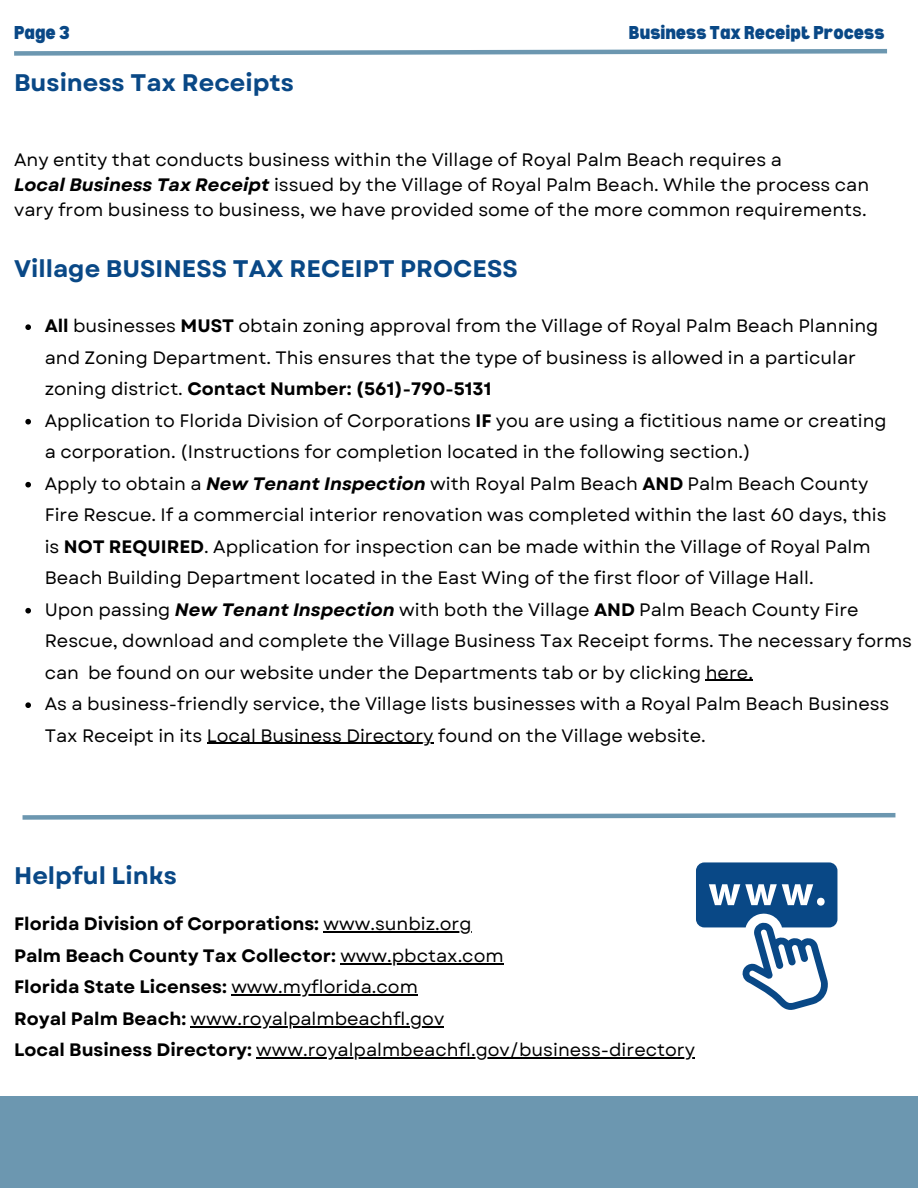
<style>
.page{position:relative;width:918px;height:1188px;background:#fff}
.page>*{position:absolute;margin:0;border:0;box-sizing:border-box;transform-origin:0 0}
.t1{font:700 24px "Garet";color:#094886}
.t2{font:900 semi-condensed 18.15px "Bernoru";color:#094886}
.t3{font:18px/31.5px "Garet";color:#000}
.t4{font:700 18px "Garet";color:#000}
.s1{font-weight:700;font-style:italic}
.s2{font-weight:700}
.s3{font-weight:400}
</style>
<div class="page">
<svg style="left:14px;top:48px;width:873px;height:8px"></svg>
<svg style="left:25px;top:324px;width:6px;height:6px"></svg>
<svg style="left:25px;top:419px;width:6px;height:6px"></svg>
<svg style="left:25px;top:482px;width:6px;height:6px"></svg>
<svg style="left:25px;top:608px;width:6px;height:6px"></svg>
<hr style="left:706px;top:680px;width:47px;height:1px;background:#000">
<svg style="left:25px;top:702px;width:6px;height:6px"></svg>
<hr style="left:207px;top:743px;width:226px;height:1px;background:#000">
<div style="left:0;top:1096px;width:918px;height:92px;background:#6c97b0"></div>
<svg style="left:22px;top:813px;width:874px;height:7px"></svg>
<svg style="left:696px;top:862px;width:141px;height:148px"></svg>
<hr style="left:324px;top:931px;width:148px;height:2px;background:#000">
<hr style="left:340px;top:963px;width:164px;height:1px;background:#000">
<hr style="left:231px;top:994px;width:187px;height:2px;background:#000">
<hr style="left:191px;top:1026px;width:253px;height:1px;background:#000">
<hr style="left:256px;top:1057px;width:439px;height:2px;background:#000">
<h2 class="t2" style="left:14px;top:23px;width:57px">Page 3</h2>
<h2 class="t2" style="left:629px;top:23px;width:257px">Business Tax Receipt Process</h2>
<p class="t1" style="left:14px;top:66px;width:281px">Business Tax Receipts</p>
<p class="t3" style="left:14px;top:144px;width:769px">Any entity that conducts business within the Village of Royal Palm Beach requires a</p>
<p class="t3" style="left:14px;top:172px;width:857px;line-height:24.8px"><span class="s1">Local Business Tax Receipt</span> issued by the Village of Royal Palm Beach. While the process can vary from business to business, we have provided some of the more common requirements.</p>
<h1 class="t1" style="left:14px;top:251px;width:505px">Village BUSINESS TAX RECEIPT PROCESS</h1>
<h1 class="t3" style="left:45px;top:310px;width:835px"><span class="s2">All</span> businesses <span class="s2">MUST</span> obtain zoning approval from the Village of Royal Palm Beach Planning and Zoning Department. This ensures that the type of business is allowed in a particular zoning district. <span class="s2">Contact Number: (561)-790-5131</span></h1>
<p class="t3" style="left:45px;top:405px;width:843px">Application to Florida Division of Corporations <span class="s2">IF</span> you are using a fictitious name or creating a corporation. (Instructions for completion located in the following section.)</p>
<p class="t3" style="left:45px;top:468px;width:843px">Apply to obtain a <span class="s1">New Tenant Inspection</span> with Royal Palm Beach <span class="s2">AND</span> Palm Beach County Fire Rescue. If a commercial interior renovation was completed within the last 60 days, this is <span class="s2">NOT REQUIRED</span>. Application for inspection can be made within the Village of Royal Palm Beach Building Department located in the East Wing of the first floor of Village Hall.</p>
<h1 class="t3" style="left:45px;top:594px;width:869px">Upon passing <span class="s1">New Tenant Inspection</span> with both the Village <span class="s2">AND</span> Palm Beach County Fire<br>Rescue, download and complete the Village Business Tax Receipt forms. The necessary forms can be found on our website under the Departments tab or by clicking here.</h1>
<p class="t3" style="left:45px;top:688px;width:846px">As a business-friendly service, the Village lists businesses with a Royal Palm Beach Business<br>Tax Receipt in its Local Business Directory found on the Village website.</p>
<p class="t1" style="left:14px;top:858px;width:164px">Helpful Links</p>
<p class="t4" style="left:14px;top:911px;width:459px">Florida Division of Corporations: <span class="s3">www.sunbiz.org</span></p>
<p class="t4" style="left:14px;top:943px;width:491px">Palm Beach County Tax Collector: <span class="s3">www.pbctax.com</span></p>
<p class="t4" style="left:14px;top:974px;width:405px">Florida State Licenses: <span class="s3">www.myflorida.com</span></p>
<p class="t3" style="left:14px;top:1003px;width:432px"><span class="s2">Royal Palm Beach:</span> www.royalpalmbeachfl.gov</p>
<p class="t3" style="left:14px;top:1034px;width:682px"><span class="s2">Local Business Directory:</span> www.royalpalmbeachfl.gov/business-directory</p>
</div>
